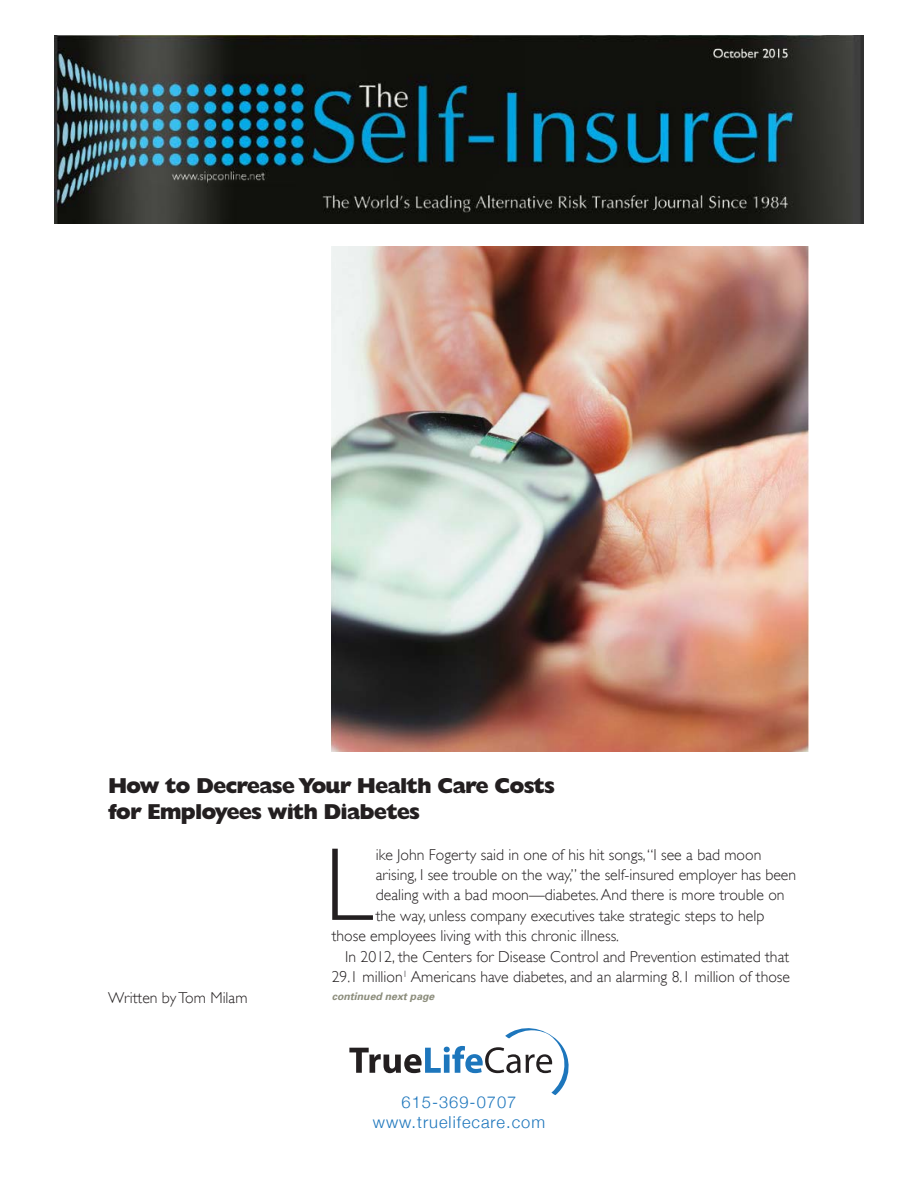
<style>
.page{position:relative;width:918px;height:1188px;background:#fff}
.page>*{position:absolute;margin:0;border:0;box-sizing:border-box;transform-origin:0 0}
.t1{font:300 104.4px "Gill Sans";color:#231f20}
.t2{font:800 21.75px/26.1px "Gill Sans";letter-spacing:-.045em;color:#231f20}
.t3{font:300 16.5px/19.8px "Helvetica Neue";letter-spacing:.06em;color:#1d76bc;text-align:center}
.t4{font:300 15.75px "Gill Sans";color:#231f20}
.t5{font:italic 700 10.5px "Univers";color:#8c8d7c}
</style>
<div class="page">
<svg style="left:349px;top:1028px;width:220px;height:67px"></svg>
<img style="left:54px;top:36px;width:810px;height:187px">
<img style="left:332px;top:246px;width:476px;height:506px">
<h2 class="t2" style="left:108px;top:772px;width:449px">How to Decrease Your Health Care Costs for Employees with Diabetes</h2>
<p class="t4" style="left:376px;top:845px;width:387px">ike John Fogerty said in one of his hit songs, “I see a bad moon</p>
<p class="t4" style="left:376px;top:865px;width:422px">arising, I see trouble on the way,” the self-insured employer has been</p>
<p class="t4" style="left:376px;top:886px;width:410px">dealing with a bad moon—diabetes. And there is more trouble on</p>
<p class="t4" style="left:376px;top:906px;width:390px">the way, unless company executives take strategic steps to help</p>
<p class="t4" style="left:332px;top:927px;width:289px">those employees living with this chronic illness.</p>
<p class="t4" style="left:345px;top:947px;width:445px">In 2012, the Centers for Disease Control and Prevention estimated that</p>
<p class="t4" style="left:332px;top:967px;width:460px">29.1 million<sup>1</sup> Americans have diabetes, and an alarming 8.1 million of those</p>
<h1 class="t1" style="left:324px;top:824px;width:50px">L</h1>
<p class="t4" style="left:108px;top:988px;width:141px">Written by Tom Milam</p>
<p class="t5" style="left:332px;top:990px;width:104px">continued next page</p>
<p class="t3" style="left:373px;top:1091px;width:174px">615-369-0707 www.truelifecare.com</p>
</div>
